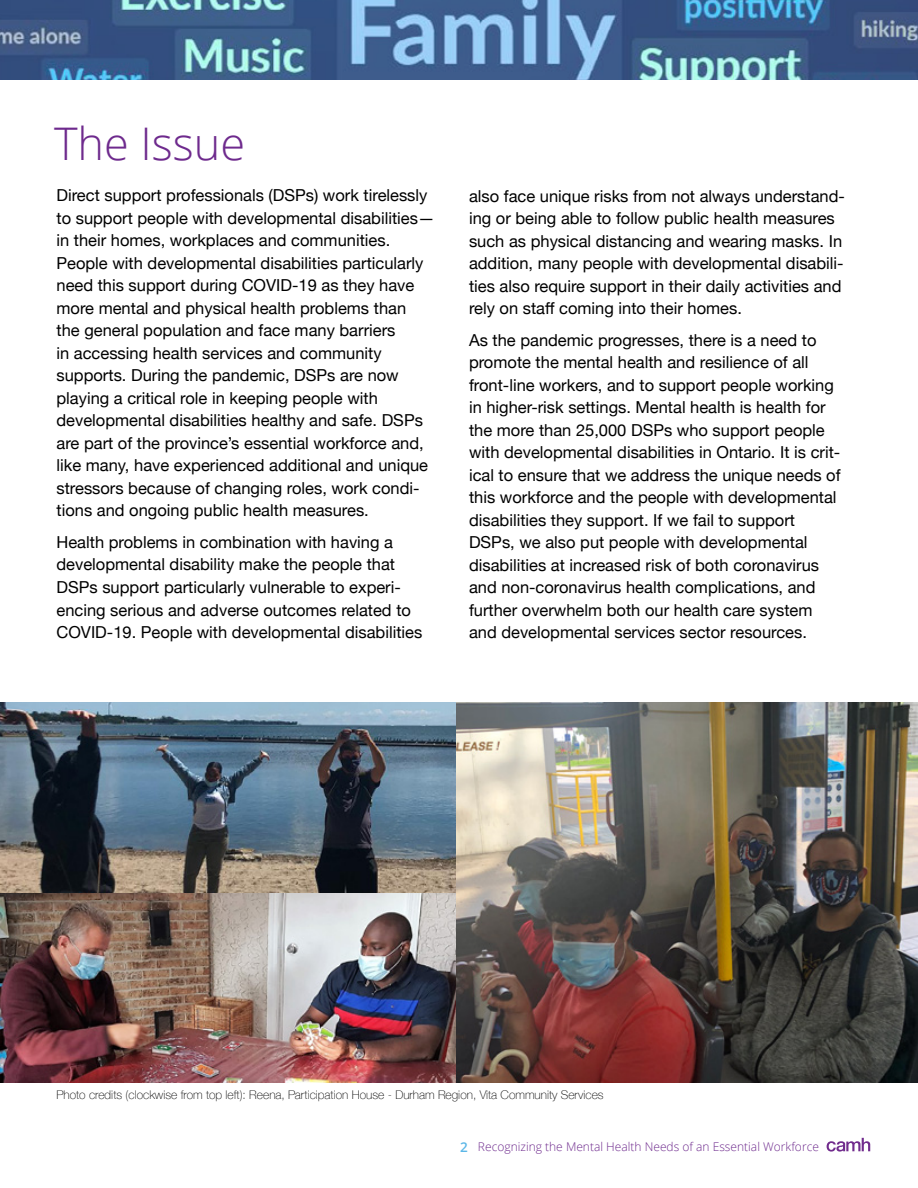
<style>
.page{position:relative;width:918px;height:1188px;background:#fff}
.page>*{position:absolute;margin:0;border:0;box-sizing:border-box;transform-origin:0 0}
.t1{font:300 45px "Open Sans";color:#6e2a8d}
.t2{font:16.5px/22.5px "Helvetica Neue";color:#000}
.t3{font:100 12px "Helvetica Neue";color:#000}
.t4{font:300 12px "Open Sans";color:#6e2a8d}
.s1{font-weight:600;font-size:13.5px;color:#5cb7e7}
</style>
<div class="page">
<svg style="left:827px;top:1138px;width:43px;height:14px"></svg>
<img style="left:0;top:0;width:918px;height:79px">
<img style="left:0;top:892px;width:457px;height:190px">
<img style="left:0;top:702px;width:457px;height:190px">
<img style="left:457px;top:702px;width:461px;height:380px">
<h1 class="t1" style="left:54px;top:113px;width:193px">The Issue</h1>
<p class="t2" style="left:57px;top:185px;width:380px">Direct support professionals (DSPs) work tirelessly to support people with developmental disabilities— in their homes, workplaces and communities.<br>People with developmental disabilities particularly need this support during COVID-19 as they have more mental and physical health problems than<br>the general population and face many barriers<br>in accessing health services and community supports. During the pandemic, DSPs are now playing a critical role in keeping people with developmental disabilities healthy and safe. DSPs are part of the province’s essential workforce and, like many, have experienced additional and unique stressors because of changing roles, work condi&shy;tions and ongoing public health measures.</p>
<p class="t2" style="left:57px;top:532px;width:367px">Health problems in combination with having a developmental disability make the people that DSPs support particularly vulnerable to experi&shy;encing serious and adverse outcomes related to COVID-19. People with developmental disabilities</p>
<p class="t2" style="left:469px;top:185px;width:377px">also face unique risks from not always understand&shy;ing or being able to follow public health measures such as physical distancing and wearing masks. In addition, many people with developmental disabili&shy;ties also require support in their daily activities and rely on staff coming into their homes.</p>
<p class="t2" style="left:469px;top:329px;width:373px">As the pandemic progresses, there is a need to promote the mental health and resilience of all front-line workers, and to support people working in higher-risk settings. Mental health is health for the more than 25,000 DSPs who support people with developmental disabilities in Ontario. It is crit&shy;ical to ensure that we address the unique needs of this workforce and the people with developmental disabilities they support. If we fail to support DSPs, we also put people with developmental disabilities at increased risk of both coronavirus and non-coronavirus health complications, and further overwhelm both our health care system and developmental services sector resources.</p>
<p class="t3" style="left:57px;top:1086px;width:549px">Photo credits (clockwise from top left): Reena, Participation House - Durham Region, Vita Community Services</p>
<p class="t4" style="left:460px;top:1139px;width:360px"><span class="s1">2</span> Recognizing the Mental Health Needs of an Essential Workforce</p>
</div>
